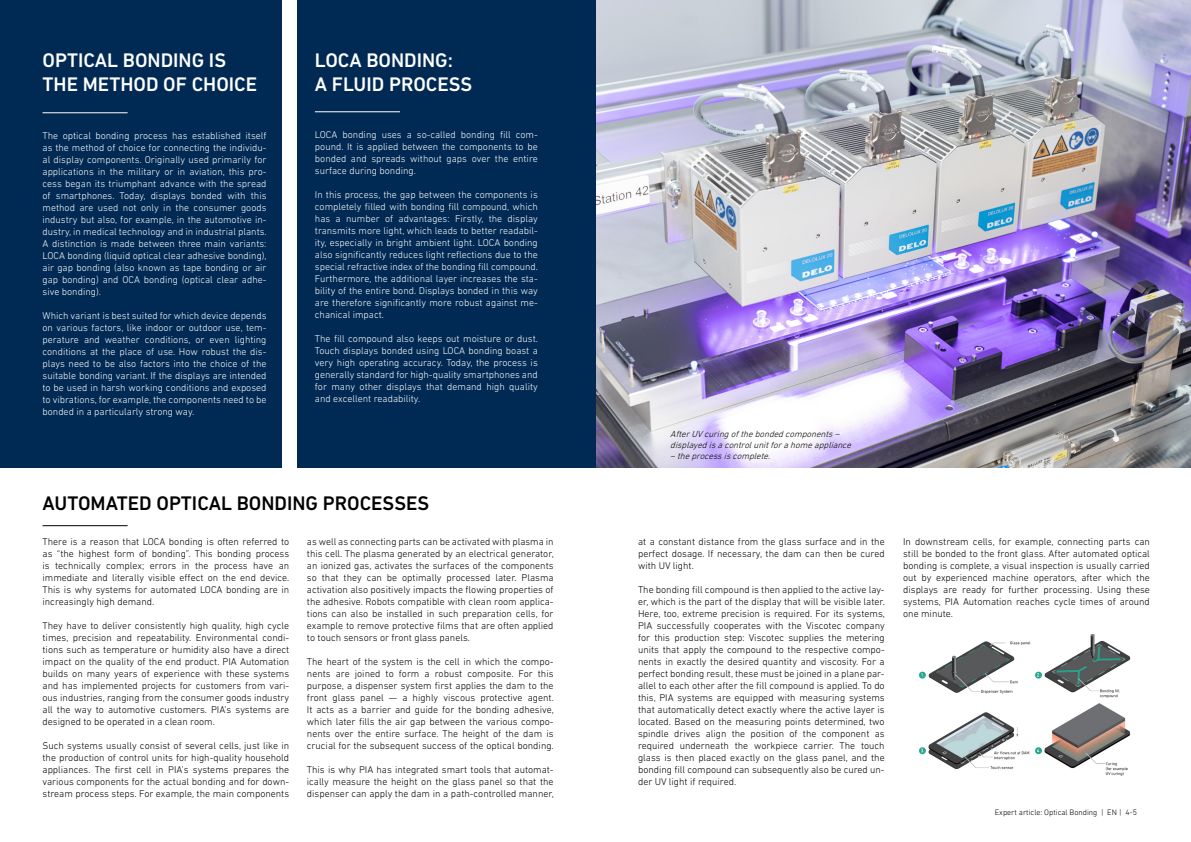
<style>
.page{position:relative;width:1191px;height:842px;background:#fff}
.page>*{position:absolute;margin:0;border:0;box-sizing:border-box;transform-origin:0 0}
.t1{font:500 20px/24px "DIN Next LT Pro";color:#fff}
.t2{font:500 20px "DIN Next LT Pro";color:#000}
.t3{font:300 10px/12px "DIN Next LT Pro";color:#000;text-align:justify}
.t4{font:300 10px/12px "DIN Next LT Pro";color:#fff;text-align:justify}
.t5{font:italic 300 9px/10.8px "DIN Next LT Pro";color:#000}
.t6{font:300 8px "DIN Next LT Pro";color:#000}
</style>
<div class="page">
<div style="left:0;top:0;width:281px;height:468px;background:#002a54"></div>
<img style="left:595px;top:0;width:596px;height:468px">
<div style="left:297px;top:0;width:298px;height:468px;background:#002a54"></div>
<hr style="left:315px;top:111px;width:85px;height:1px;background:#fff">
<hr style="left:43px;top:112px;width:85px;height:1px;background:#fff">
<hr style="left:43px;top:525px;width:85px;height:1px;background:#000">
<img style="left:918px;top:635px;width:213px;height:141px">
<div style="left:908px;top:627px;width:65px;height:19px;background:#fff"></div>
<h1 class="t1" style="left:43px;top:48px;width:216px">OPTICAL BONDING IS<br>THE METHOD OF CHOICE</h1>
<p class="t4" style="left:43px;top:129px;width:226px">The optical bonding process has established itself as the method of choice for connecting the individu&shy;al display components. Originally used primarily for applications in the military or in aviation, this pro&shy;cess began its triumphant advance with the spread of smartphones. Today, displays bonded with this method are used not only in the consumer goods industry but also, for example, in the automotive in&shy;dustry, in medical technology and in industrial plants.<br>A distinction is made between three main variants:<br>LOCA bonding (liquid optical clear adhesive bonding), air gap bonding (also known as tape bonding or air gap bonding) and OCA bonding (optical clear adhe&shy;sive bonding).</p>
<p class="t4" style="left:43px;top:309px;width:225px">Which variant is best suited for which device depends on various factors, like indoor or outdoor use, tem&shy;perature and weather conditions, or even lighting conditions at the place of use. How robust the dis&shy;plays need to be also factors into the choice of the suitable bonding variant. If the displays are intended to be used in harsh working conditions and exposed to vibrations, for example, the components need to be bonded in a particularly strong way.</p>
<h1 class="t1" style="left:315px;top:49px;width:159px">LOCA BONDING:<br>A FLUID PROCESS</h1>
<p class="t4" style="left:315px;top:128px;width:224px">LOCA bonding uses a so-called bonding fill com&shy;pound. It is applied between the components to be bonded and spreads without gaps over the entire surface during bonding.</p>
<p class="t4" style="left:315px;top:188px;width:225px">In this process, the gap between the components is completely filled with bonding fill compound, which has a number of advantages: Firstly, the display transmits more light, which leads to better readabil&shy;ity, especially in bright ambient light. LOCA bonding also significantly reduces light reflections due to the special refractive index of the bonding fill compound.<br>Furthermore, the additional layer increases the sta&shy;bility of the entire bond. Displays bonded in this way are therefore significantly more robust against me&shy;chanical impact.</p>
<p class="t4" style="left:315px;top:332px;width:225px">The fill compound also keeps out moisture or dust.<br>Touch displays bonded using LOCA bonding boast a very high operating accuracy. Today, the process is generally standard for high-quality smartphones and for many other displays that demand high quality and excellent readability.</p>
<h1 class="t2" style="left:43px;top:491px;width:388px">AUTOMATED OPTICAL BONDING PROCESSES</h1>
<p class="t3" style="left:307px;top:535px;width:248px">as well as connecting parts can be activated with plasma in this cell. The plasma generated by an electrical generator, an ionized gas, activates the surfaces of the components so that they can be optimally processed later. Plasma activation also positively impacts the flowing properties of the adhesive. Robots compatible with clean room applica&shy;tions can also be installed in such preparation cells, for example to remove protective films that are often applied to touch sensors or front glass panels.</p>
<p class="t3" style="left:307px;top:655px;width:248px">The heart of the system is the cell in which the compo&shy;nents are joined to form a robust composite. For this purpose, a dispenser system first applies the dam to the front glass panel — a highly viscous protective agent.<br>It acts as a barrier and guide for the bonding adhesive, which later fills the air gap between the various compo&shy;nents over the entire surface. The height of the dam is crucial for the subsequent success of the optical bonding.</p>
<p class="t3" style="left:307px;top:763px;width:248px">This is why PIA has integrated smart tools that automat&shy;ically measure the height on the glass panel so that the dispenser can apply the dam in a path-controlled manner,</p>
<p class="t3" style="left:43px;top:535px;width:248px">There is a reason that LOCA bonding is often referred to as “the highest form of bonding”. This bonding process is technically complex; errors in the process have an immediate and literally visible effect on the end device.<br>This is why systems for automated LOCA bonding are in increasingly high demand.</p>
<p class="t3" style="left:43px;top:619px;width:248px">They have to deliver consistently high quality, high cycle times, precision and repeatability. Environmental condi&shy;tions such as temperature or humidity also have a direct impact on the quality of the end product. PIA Automation builds on many years of experience with these systems and has implemented projects for customers from vari&shy;ous industries, ranging from the consumer goods industry all the way to automotive customers. PIA’s systems are designed to be operated in a clean room.</p>
<p class="t3" style="left:43px;top:739px;width:248px">Such systems usually consist of several cells, just like in the production of control units for high-quality household appliances. The first cell in PIA’s systems prepares the various components for the actual bonding and for down&shy;stream process steps. For example, the main components</p>
<p class="t5" style="left:670px;top:429px;width:185px">AfterUVcuringofthebondedcomponents– displayedisacontrolunitforahomeappliance –theprocessiscomplete.</p>
<p class="t3" style="left:638px;top:535px;width:248px">at a constant distance from the glass surface and in the perfect dosage. If necessary, the dam can then be cured with UV light.</p>
<p class="t3" style="left:638px;top:583px;width:248px">The bonding fill compound is then applied to the active lay&shy;er, which is the part of the display that will be visible later.<br>Here, too, extreme precision is required. For its systems, PIA successfully cooperates with the Viscotec company for this production step: Viscotec supplies the metering units that apply the compound to the respective compo&shy;nents in exactly the desired quantity and viscosity. For a perfect bonding result, these must be joined in a plane par&shy;allel to each other after the fill compound is applied. To do this, PIA systems are equipped with measuring systems that automatically detect exactly where the active layer is located. Based on the measuring points determined, two spindle drives align the position of the component as required underneath the workpiece carrier. The touch glass is then placed exactly on the glass panel, and the bonding fill compound can subsequently also be cured un&shy;der UV light if required.</p>
<p class="t3" style="left:903px;top:535px;width:248px">In downstream cells, for example, connecting parts can still be bonded to the front glass. After automated optical bonding is complete, a visual inspection is usually carried out by experienced machine operators, after which the displays are ready for further processing. Using these systems, PIA Automation reaches cycle times of around one minute.</p>
<p class="t6" style="left:995px;top:808px;width:144px">Expert article: Optical Bonding | EN | 4-5</p>
</div>
